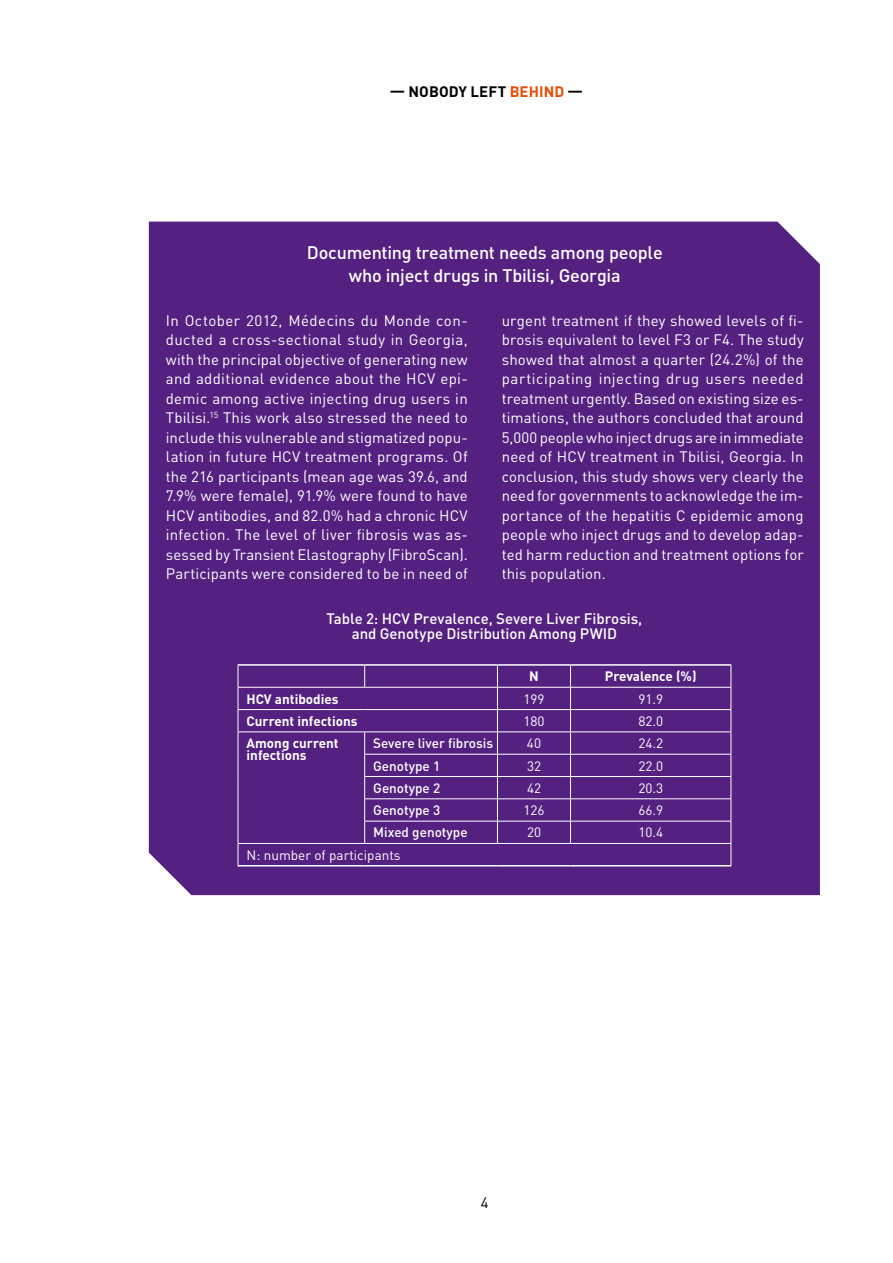
<style>
.page{position:relative;width:893px;height:1263px;background:#fff}
.page>*{position:absolute;margin:0;border:0;box-sizing:border-box;transform-origin:0 0}
.t1{font:500 18px/22.5px "DINOT";letter-spacing:-.01em;color:#fff;text-align:center}
.t2{font:15px/19.5px "DINOT";letter-spacing:.01em;color:#fff}
.t3{font:500 15px/15px "DINOT";color:#fff;text-align:center}
.t4{font:700 15px "DINOT";letter-spacing:.005em;color:#000}
.t5{font:15px "DINOT";color:#000}
.t6{font:13.5px "DINOT";color:#fff}
.t7{font:700 13.5px/12px "DINOT";color:#fff}
.t8{font:500 13.5px "DINOT";color:#fff}
.s1{color:#e94c05}
</style>
<div class="page">
<div style="left:149px;top:222px;width:671px;height:673px;background:#542181"></div>
<svg style="left:364px;top:666px;width:1px;height:21px"></svg>
<hr style="left:238px;top:687px;width:127px;height:1px;background:#fff">
<hr style="left:365px;top:687px;width:132px;height:1px;background:#fff">
<hr style="left:497px;top:687px;width:73px;height:1px;background:#fff">
<hr style="left:570px;top:687px;width:161px;height:1px;background:#fff">
<hr style="left:238px;top:709px;width:127px;height:1px;background:#fff">
<hr style="left:365px;top:709px;width:132px;height:1px;background:#fff">
<hr style="left:497px;top:709px;width:73px;height:1px;background:#fff">
<hr style="left:570px;top:709px;width:161px;height:1px;background:#fff">
<hr style="left:238px;top:731px;width:127px;height:1px;background:#fff">
<hr style="left:365px;top:731px;width:132px;height:1px;background:#fff">
<hr style="left:497px;top:731px;width:73px;height:1px;background:#fff">
<hr style="left:570px;top:731px;width:161px;height:1px;background:#fff">
<hr style="left:364px;top:754px;width:133px;height:1px;background:#fff">
<hr style="left:497px;top:754px;width:73px;height:1px;background:#fff">
<hr style="left:570px;top:754px;width:161px;height:1px;background:#fff">
<hr style="left:364px;top:776px;width:133px;height:1px;background:#fff">
<hr style="left:497px;top:776px;width:73px;height:1px;background:#fff">
<hr style="left:570px;top:776px;width:161px;height:1px;background:#fff">
<hr style="left:364px;top:798px;width:133px;height:1px;background:#fff">
<hr style="left:497px;top:798px;width:73px;height:1px;background:#fff">
<hr style="left:570px;top:798px;width:161px;height:1px;background:#fff">
<hr style="left:364px;top:821px;width:133px;height:1px;background:#fff">
<svg style="left:364px;top:732px;width:1px;height:111px"></svg>
<hr style="left:497px;top:821px;width:73px;height:1px;background:#fff">
<svg style="left:497px;top:666px;width:1px;height:177px"></svg>
<hr style="left:570px;top:821px;width:161px;height:1px;background:#fff">
<svg style="left:570px;top:666px;width:1px;height:177px"></svg>
<hr style="left:238px;top:843px;width:127px;height:1px;background:#fff">
<hr style="left:365px;top:843px;width:132px;height:1px;background:#fff">
<hr style="left:497px;top:843px;width:73px;height:1px;background:#fff">
<hr style="left:570px;top:843px;width:161px;height:1px;background:#fff">
<hr style="left:238px;top:865px;width:127px;height:1px;background:#fff">
<hr style="left:365px;top:865px;width:132px;height:1px;background:#fff">
<hr style="left:497px;top:865px;width:73px;height:1px;background:#fff">
<hr style="left:570px;top:865px;width:161px;height:1px;background:#fff">
<hr style="left:238px;top:664px;width:127px;height:2px;background:#fff">
<hr style="left:365px;top:664px;width:132px;height:2px;background:#fff">
<hr style="left:497px;top:664px;width:73px;height:2px;background:#fff">
<hr style="left:570px;top:664px;width:161px;height:2px;background:#fff">
<svg style="left:238px;top:666px;width:1px;height:199px"></svg>
<svg style="left:731px;top:666px;width:1px;height:199px"></svg>
<p class="t4" style="left:390px;top:81px;width:195px">— nobody left <span class="s1">behind</span> —</p>
<p class="t1" style="left:307px;top:241px;width:357px">Documenting treatment needs among people who inject drugs in Tbilisi, Georgia</p>
<p class="t2" style="left:166px;top:310px;width:303px">In October 2012, Médecins du Monde con&shy;ducted a cross-sectional study in Georgia, with the principal objective of generating new and additional evidence about the HCV epi&shy;demic among active injecting drug users in Tbilisi.<sup>15</sup> This work also stressed the need to include this vulnerable and stigmatized popu&shy;lation in future HCV treatment programs. Of the 216 participants (mean age was 39.6, and 7.9% were female), 91.9% were found to have HCV antibodies, and 82.0% had a chronic HCV infection. The level of liver fibrosis was as&shy;sessed by Transient Elastography (FibroScan).<br>Participants were considered to be in need of</p>
<p class="t2" style="left:502px;top:310px;width:303px">urgent treatment if they showed levels of fi&shy;brosis equivalent to level F3 or F4. The study showed that almost a quarter (24.2%) of the participating injecting drug users needed treatment urgently. Based on existing size es&shy;timations, the authors concluded that around 5,000 people who inject drugs are in immediate need of HCV treatment in Tbilisi, Georgia. In conclusion, this study shows very clearly the need for governments to acknowledge the im&shy;portance of the hepatitis C epidemic among people who inject drugs and to develop adap&shy;ted harm reduction and treatment options for this population.</p>
<p class="t3" style="left:327px;top:610px;width:317px">Table 2: HCV Prevalence, Severe Liver Fibrosis, and Genotype Distribution Among PWID</p>
<p class="t7" style="left:529px;top:670px;width:11px">N</p>
<p class="t7" style="left:605px;top:670px;width:93px">Prevalence (%)</p>
<p class="t7" style="left:247px;top:692px;width:94px">HCV antibodies</p>
<p class="t6" style="left:523px;top:689px;width:23px">199</p>
<p class="t6" style="left:638px;top:689px;width:26px">91.9</p>
<p class="t7" style="left:247px;top:714px;width:113px">Current infections</p>
<p class="t6" style="left:523px;top:712px;width:23px">180</p>
<p class="t6" style="left:638px;top:712px;width:26px">82.0</p>
<p class="t7" style="left:247px;top:737px;width:94px">Among current infections</p>
<p class="t8" style="left:373px;top:734px;width:122px">Severe liver fibrosis</p>
<p class="t6" style="left:527px;top:734px;width:16px">40</p>
<p class="t6" style="left:638px;top:734px;width:26px">24.2</p>
<p class="t8" style="left:373px;top:756px;width:69px">Genotype 1</p>
<p class="t6" style="left:527px;top:756px;width:16px">32</p>
<p class="t6" style="left:638px;top:756px;width:26px">22.0</p>
<p class="t8" style="left:373px;top:779px;width:69px">Genotype 2</p>
<p class="t6" style="left:527px;top:779px;width:16px">42</p>
<p class="t6" style="left:638px;top:779px;width:26px">20.3</p>
<p class="t8" style="left:373px;top:801px;width:69px">Genotype 3</p>
<p class="t6" style="left:523px;top:801px;width:23px">126</p>
<p class="t6" style="left:638px;top:801px;width:26px">66.9</p>
<p class="t8" style="left:373px;top:823px;width:96px">Mixed genotype</p>
<p class="t6" style="left:527px;top:823px;width:16px">20</p>
<p class="t6" style="left:638px;top:823px;width:26px">10.4</p>
<p class="t6" style="left:247px;top:846px;width:155px">N: number of participants</p>
<p class="t5" style="left:481px;top:1192px;width:9px">4</p>
</div>
